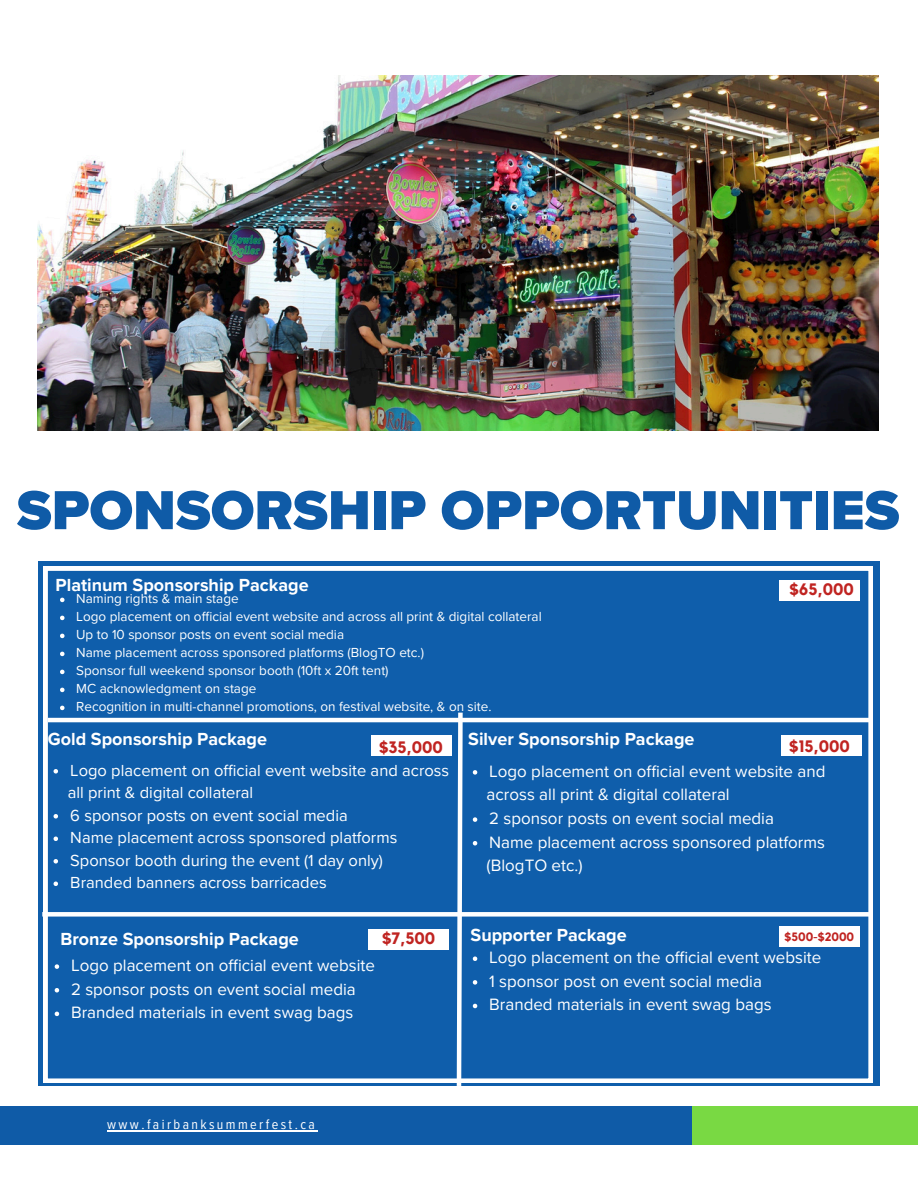
<style>
.page{position:relative;width:918px;height:1188px;background:#fff}
.page>*{position:absolute;margin:0;border:0;box-sizing:border-box;transform-origin:0 0}
.t1{font:900 57px "Proxima Nova";color:#0f5ba7}
.t2{font:700 18px "Proxima Nova";color:#fff}
.t3{font:16.95px "Proxima Nova";color:#fff}
.t4{font:16.5px "Proxima Nova";color:#fff}
.t5{font:700 16.5px "Kollektif";color:#c02421}
.t6{font:14.1px "Proxima Nova Cond";letter-spacing:.17em;color:#fff}
.t7{font:13.5px "Proxima Nova";color:#fff}
.t8{font:700 12px "Kollektif";color:#c02421}
</style>
<div class="page">
<div style="left:692px;top:1106px;width:226px;height:38px;background:#79d943"></div>
<div style="left:0;top:1106px;width:692px;height:38px;background:#0f5ba7"></div>
<div style="left:38px;top:562px;width:841px;height:524px;background:#0f5eab"></div>
<svg style="left:43px;top:566px;width:830px;height:517px"></svg>
<hr style="left:48px;top:718px;width:825px;height:4px;background:#fff">
<div style="left:42px;top:912px;width:828px;height:5px;background:#fff"></div>
<svg style="left:454px;top:708px;width:11px;height:378px"></svg>
<svg style="left:60px;top:598px;width:5px;height:4px"></svg>
<svg style="left:60px;top:616px;width:5px;height:4px"></svg>
<svg style="left:60px;top:634px;width:5px;height:4px"></svg>
<svg style="left:60px;top:652px;width:5px;height:4px"></svg>
<svg style="left:60px;top:670px;width:5px;height:4px"></svg>
<svg style="left:60px;top:688px;width:5px;height:4px"></svg>
<svg style="left:60px;top:706px;width:5px;height:4px"></svg>
<div style="left:369px;top:929px;width:80px;height:21px;background:#fff"></div>
<div style="left:371px;top:735px;width:80px;height:21px;background:#fff"></div>
<svg style="left:473px;top:770px;width:4px;height:5px"></svg>
<svg style="left:473px;top:817px;width:4px;height:5px"></svg>
<svg style="left:473px;top:841px;width:4px;height:4px"></svg>
<div style="left:782px;top:735px;width:80px;height:21px;background:#fff"></div>
<div style="left:779px;top:580px;width:80px;height:21px;background:#fff"></div>
<div style="left:779px;top:926px;width:80px;height:21px;background:#fff"></div>
<img style="left:38px;top:76px;width:840px;height:354px">
<hr style="left:107px;top:1130px;width:210px;height:1px;background:#fff">
<svg style="left:54px;top:769px;width:4px;height:5px"></svg>
<svg style="left:54px;top:814px;width:4px;height:5px"></svg>
<svg style="left:54px;top:837px;width:4px;height:4px"></svg>
<svg style="left:54px;top:859px;width:4px;height:5px"></svg>
<svg style="left:54px;top:882px;width:4px;height:4px"></svg>
<svg style="left:55px;top:964px;width:4px;height:5px"></svg>
<svg style="left:55px;top:988px;width:4px;height:4px"></svg>
<svg style="left:55px;top:1012px;width:4px;height:4px"></svg>
<svg style="left:473px;top:956px;width:4px;height:5px"></svg>
<svg style="left:473px;top:980px;width:4px;height:5px"></svg>
<svg style="left:473px;top:1004px;width:4px;height:4px"></svg>
<h3 class="t1" style="left:17px;top:477px;width:884px">SPONSORSHIP OPPORTUNITIES</h3>
<p class="t2" style="left:56px;top:575px;width:255px">Platinum Sponsorship Package</p>
<h1 class="t7" style="left:76px;top:591px;width:164px">Naming rights &amp; main stage</h1>
<h2 class="t7" style="left:76px;top:609px;width:467px">Logo placement on official event website and across all print &amp; digital collateral</h2>
<p class="t7" style="left:76px;top:627px;width:269px">Up to 10 sponsor posts on event social media</p>
<p class="t7" style="left:76px;top:645px;width:349px">Name placement across sponsored platforms (BlogTO etc.)</p>
<p class="t7" style="left:76px;top:663px;width:314px">Sponsor full weekend sponsor booth (10ft x 20ft tent)</p>
<p class="t7" style="left:76px;top:681px;width:182px">MC acknowledgment on stage</p>
<p class="t7" style="left:76px;top:699px;width:417px">Recognition in multi-channel promotions, on festival website, &amp; on site.</p>
<p class="t2" style="left:48px;top:728px;width:221px">Gold Sponsorship Package</p>
<p class="t2" style="left:468px;top:728px;width:228px">Silver Sponsorship Package</p>
<p class="t3" style="left:489px;top:761px;width:338px">Logo placement on official event website and</p>
<h2 class="t3" style="left:487px;top:785px;width:245px">across all print &amp; digital collateral</h2>
<p class="t3" style="left:489px;top:809px;width:286px">2 sponsor posts on event social media</p>
<p class="t3" style="left:489px;top:832px;width:337px">Name placement across sponsored platforms</p>
<h2 class="t3" style="left:487px;top:856px;width:97px">(BlogTO etc.)</h2>
<h2 class="t5" style="left:790px;top:582px;width:66px">$65,000</h2>
<p class="t5" style="left:379px;top:739px;width:65px">$35,000</p>
<p class="t5" style="left:789px;top:738px;width:62px">$15,000</p>
<p class="t4" style="left:70px;top:761px;width:380px">Logo placement on official event website and across</p>
<p class="t4" style="left:68px;top:783px;width:187px">all print &amp; digital collateral</p>
<p class="t4" style="left:70px;top:806px;width:279px">6 sponsor posts on event social media</p>
<p class="t4" style="left:70px;top:828px;width:329px">Name placement across sponsored platforms</p>
<p class="t4" style="left:70px;top:851px;width:314px">Sponsor booth during the event (1 day only)</p>
<p class="t4" style="left:70px;top:873px;width:258px">Branded banners across barricades</p>
<p class="t2" style="left:60px;top:928px;width:240px">Bronze Sponsorship Package</p>
<p class="t2" style="left:471px;top:925px;width:158px">Supporter Package</p>
<h3 class="t5" style="left:382px;top:930px;width:55px">$7,500</h3>
<p class="t8" style="left:785px;top:931px;width:71px">$500-$2000</p>
<p class="t3" style="left:71px;top:956px;width:305px">Logo placement on official event website</p>
<h2 class="t3" style="left:71px;top:979px;width:286px">2 sponsor posts on event social media</h2>
<p class="t3" style="left:71px;top:1003px;width:284px">Branded materials in event swag bags</p>
<p class="t6" style="left:107px;top:1116px;width:209px">www.fairbanksummerfest.ca</p>
<p class="t3" style="left:489px;top:948px;width:334px">Logo placement on the official event website</p>
<p class="t3" style="left:489px;top:971px;width:274px">1 sponsor post on event social media</p>
<h3 class="t3" style="left:489px;top:995px;width:284px">Branded materials in event swag bags</h3>
</div>
